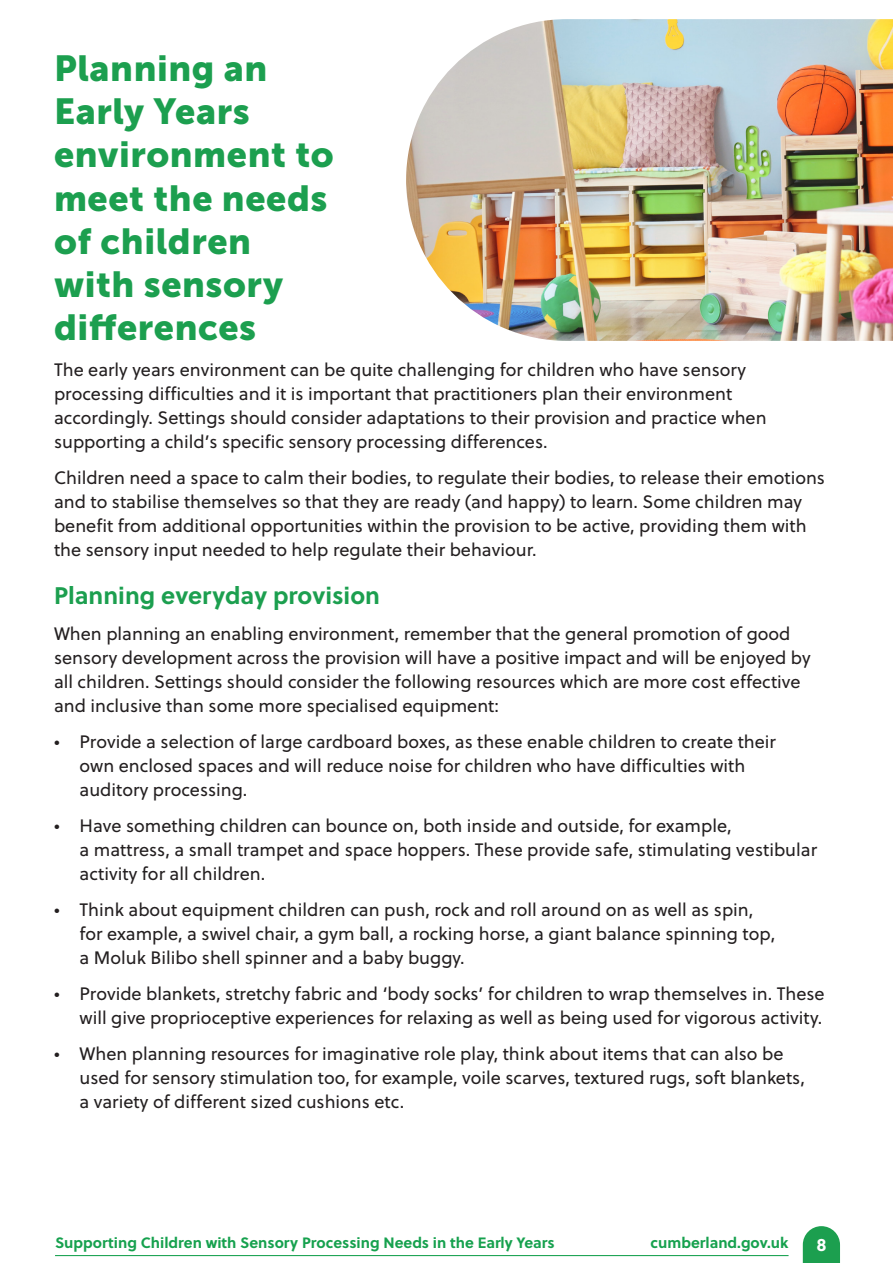
<style>
.page{position:relative;width:893px;height:1263px;background:#fff}
.page>*{position:absolute;margin:0;border:0;box-sizing:border-box;transform-origin:0 0}
.t1{font:36px/43.2px "Museo Sans 900";letter-spacing:.015em;color:#1c9f4f}
.t2{font:700 24px "Soleil";color:#1c9f4f}
.t3{font:18px/24px "Soleil";color:#231f20}
.t4{font:700 18px "Soleil";color:#fff}
.t5{font:700 15px "Soleil";color:#16a14e}
</style>
<div class="page">
<hr style="left:55px;top:1255px;width:734px;height:1px;background:#16a14e">
<svg style="left:803px;top:1226px;width:37px;height:37px"></svg>
<img style="left:406px;top:19px;width:487px;height:322px">
<p class="t1" style="left:54px;top:47px;width:281px">Planning an<br>Early Years environment to meet the needs of children with sensory differences</p>
<p class="t3" style="left:54px;top:357px;width:714px">The early years environment can be quite challenging for children who have sensory processing difficulties and it is important that practitioners plan their environment accordingly. Settings should consider adaptations to their provision and practice when supporting a child’s specific sensory processing differences.</p>
<p class="t3" style="left:54px;top:465px;width:773px">Children need a space to calm their bodies, to regulate their bodies, to release their emotions and to stabilise themselves so that they are ready (and happy) to learn. Some children may benefit from additional opportunities within the provision to be active, providing them with the sensory input needed to help regulate their behaviour.</p>
<p class="t2" style="left:54px;top:577px;width:327px">Planning everyday provision</p>
<p class="t3" style="left:54px;top:621px;width:758px">When planning an enabling environment, remember that the general promotion of good sensory development across the provision will have a positive impact and will be enjoyed by all children. Settings should consider the following resources which are more cost effective and inclusive than some more specialised equipment:</p>
<p class="t3" style="left:80px;top:729px;width:698px;text-indent:-26px">• Provide a selection of large cardboard boxes, as these enable children to create their own enclosed spaces and will reduce noise for children who have difficulties with auditory processing.</p>
<p class="t3" style="left:80px;top:813px;width:739px;text-indent:-26px">• Have something children can bounce on, both inside and outside, for example,<br>a mattress, a small trampet and space hoppers. These provide safe, stimulating vestibular activity for all children.</p>
<p class="t3" style="left:80px;top:897px;width:697px;text-indent:-26px">• Think about equipment children can push, rock and roll around on as well as spin, for example, a swivel chair, a gym ball, a rocking horse, a giant balance spinning top, a Moluk Bilibo shell spinner and a baby buggy.</p>
<p class="t3" style="left:54px;top:981px;width:772px;text-align:right">• Provide blankets, stretchy fabric and ‘body socks’ for children to wrap themselves in. These will give proprioceptive experiences for relaxing as well as being used for vigorous activity.</p>
<p class="t3" style="left:80px;top:1041px;width:727px;text-indent:-26px">• When planning resources for imaginative role play, think about items that can also be used for sensory stimulation too, for example, voile scarves, textured rugs, soft blankets, a variety of different sized cushions etc.</p>
<p class="t5" style="left:55px;top:1231px;width:501px">Supporting Children with Sensory Processing Needs in the Early Years</p>
<p class="t5" style="left:651px;top:1231px;width:139px">cumberland.gov.uk</p>
<p class="t4" style="left:816px;top:1230px;width:12px">8</p>
</div>
